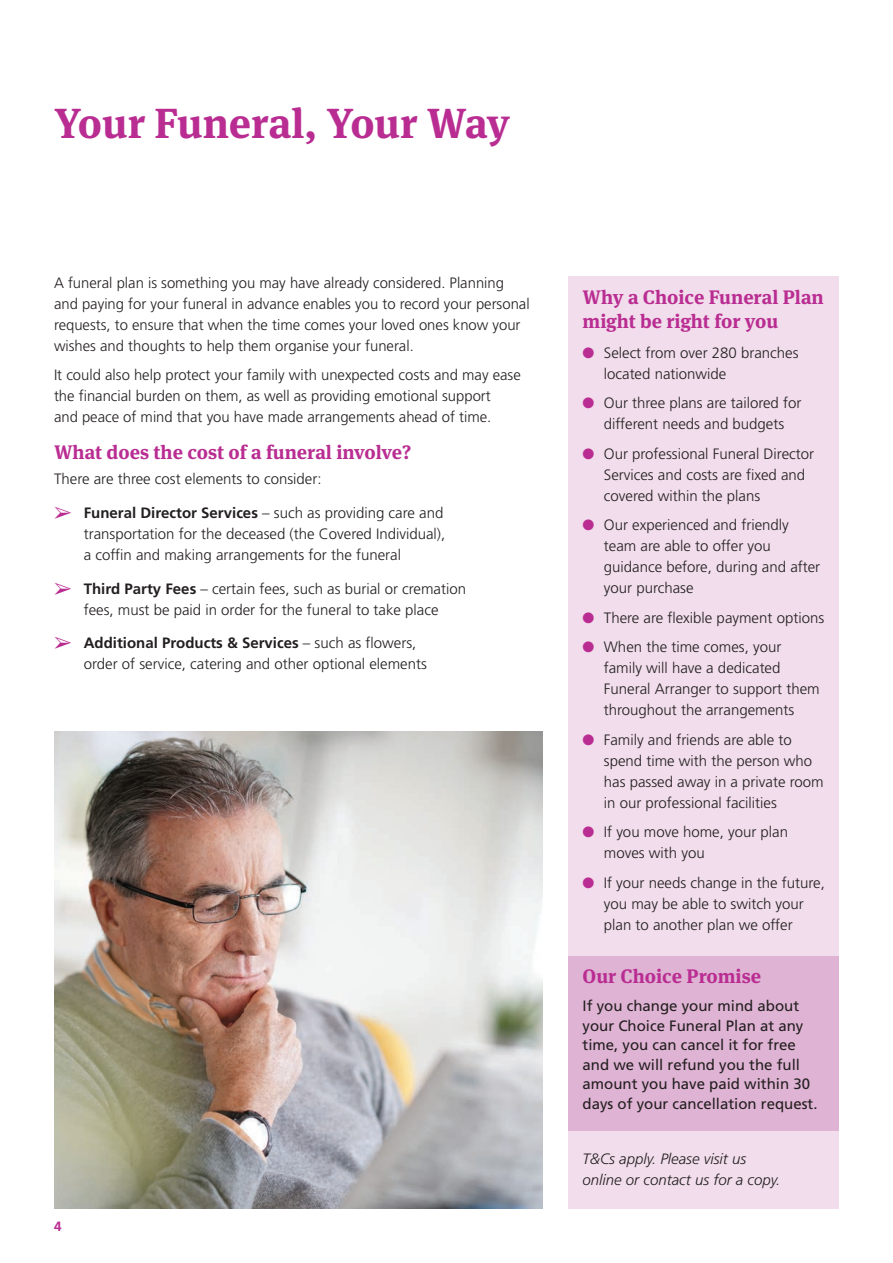
<style>
.page{position:relative;width:893px;height:1263px;background:#fff}
.page>*{position:absolute;margin:0;border:0;box-sizing:border-box;transform-origin:0 0}
.t1{font:700 42px "Meta Serif OT";color:#b92d92}
.t2{font:700 19.5px/24px "Meta Serif OT";color:#b92d92}
.t3{font:300 15px/21px "Frootiger 45";color:#231f20}
.t4{font:15px/19.5px "Frootiger 55";color:#231f20}
.t5{font:italic 300 15px/21px "Frootiger 47";color:#231f20}
.t6{font:700 13.5px "Frootiger 65";color:#b92d92}
.s1{color:#b92d92}
.s2{font-family:"Frootiger 65";font-weight:700}
</style>
<div class="page">
<div style="left:568px;top:276px;width:271px;height:933px;background:#f1ddeb"></div>
<div style="left:568px;top:957px;width:271px;height:174px;background:#dfb3d3"></div>
<img style="left:54px;top:731px;width:489px;height:478px">
<p class="t1" style="left:54px;top:97px;width:458px">Your Funeral, Your Way</p>
<p class="t3" style="left:54px;top:272px;width:477px">A funeral plan is something you may have already considered. Planning and paying for your funeral in advance enables you to record your personal requests, to ensure that when the time comes your loved ones know your wishes and thoughts to help them organise your funeral.</p>
<p class="t3" style="left:54px;top:364px;width:468px">It could also help protect your family with unexpected costs and may ease the financial burden on them, as well as providing emotional support<br>and peace of mind that you have made arrangements ahead of time.</p>
<p class="t2" style="left:54px;top:440px;width:359px">What does the cost of a funeral involve?</p>
<p class="t3" style="left:54px;top:468px;width:269px">There are three cost elements to consider:</p>
<p class="t3" style="left:84px;top:502px;width:363px;text-indent:-30px"><span class="s1">➢</span> <span class="s2">Funeral Director Services</span> – such as providing care and transportation for the deceased (the Covered Individual), a coffin and making arrangements for the funeral</p>
<p class="t3" style="left:54px;top:578px;width:414px;text-align:center"><span class="s1">➢</span> <span class="s2">Third Party Fees</span> – certain fees, such as burial or cremation fees, must be paid in order for the funeral to take place</p>
<p class="t3" style="left:84px;top:633px;width:345px;text-indent:-30px"><span class="s1">➢</span> <span class="s2">Additional Products &amp; Services</span> – such as flowers, order of service, catering and other optional elements</p>
<p class="t6" style="left:54px;top:1218px;width:9px">4</p>
<p class="t2" style="left:583px;top:285px;width:243px">Why a Choice Funeral Plan might be right for you</p>
<p class="t3" style="left:604px;top:342px;width:196px;text-indent:-21px"><span class="s1">●</span> Select from over 280 branches located nationwide</p>
<p class="t3" style="left:583px;top:392px;width:220px;text-align:center"><span class="s1">●</span> Our three plans are tailored for different needs and budgets</p>
<p class="t3" style="left:604px;top:443px;width:212px;text-indent:-21px"><span class="s1">●</span> Our professional Funeral Director<br>Services and costs are fixed and covered within the plans</p>
<p class="t3" style="left:604px;top:514px;width:218px;text-indent:-21px"><span class="s1">●</span> Our experienced and friendly team are able to offer you guidance before, during and after your purchase</p>
<p class="t3" style="left:583px;top:607px;width:243px"><span class="s1">●</span> There are flexible payment options</p>
<p class="t3" style="left:604px;top:636px;width:217px;text-indent:-21px"><span class="s1">●</span> When the time comes, your family will have a dedicated<br>Funeral Arranger to support them throughout the arrangements</p>
<p class="t3" style="left:604px;top:729px;width:221px;text-indent:-21px"><span class="s1">●</span> Family and friends are able to spend time with the person who has passed away in a private room in our professional facilities</p>
<p class="t3" style="left:604px;top:821px;width:186px;text-indent:-21px"><span class="s1">●</span> If you move home, your plan moves with you</p>
<p class="t3" style="left:604px;top:872px;width:223px;text-indent:-21px"><span class="s1">●</span> If your needs change in the future, you may be able to switch your plan to another plan we offer</p>
<p class="t2" style="left:583px;top:965px;width:180px">Our Choice Promise</p>
<p class="t4" style="left:583px;top:996px;width:237px">If you change your mind about your Choice Funeral Plan at any time, you can cancel it for free and we will refund you the full amount you have paid within 30 days of your cancellation request.</p>
<p class="t5" style="left:583px;top:1148px;width:199px">T&amp;Cs apply. Please visit us online or contact us for a copy.</p>
</div>
